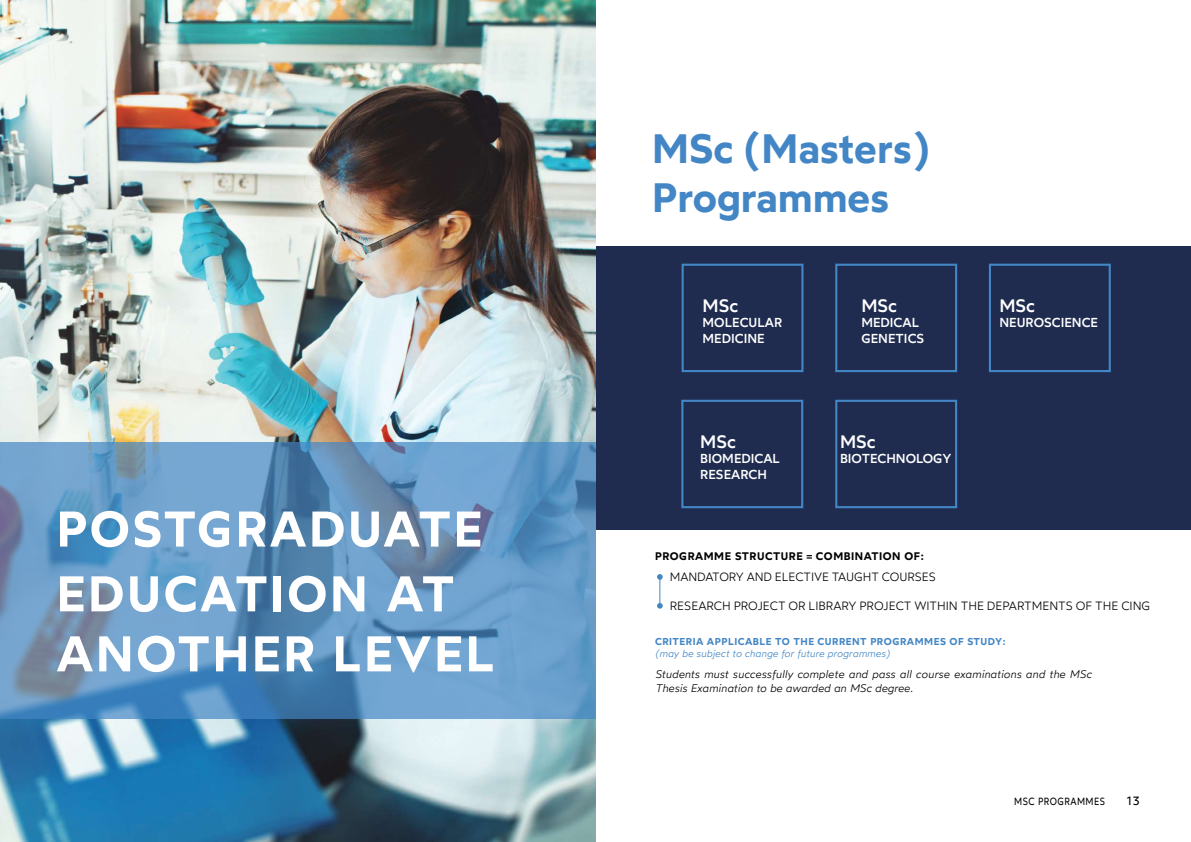
<style>
.page{position:relative;width:1191px;height:842px;background:#fff}
.page>*{position:absolute;margin:0;border:0;box-sizing:border-box;transform-origin:0 0}
.t1{font:600 50px/64.8px "Wotfard";color:#fff}
.t2{font:600 41px/49.2px "Wotfard";color:#4386c5}
.t3{font:500 18px "Wotfard";letter-spacing:-.01em;color:#fff}
.t4{font:500 13px/15.6px "Wotfard";color:#fff}
.t5{font:300 12px "Wotfard";letter-spacing:-.005em;color:#000}
.t6{font:12px "Wotfard";color:#000}
.t7{font:italic 300 11px/14px "Wotfard";letter-spacing:.005em;color:#000}
.t8{font:600 11px "Wotfard";letter-spacing:.05em;color:#000}
.t9{font:10.4px "Wotfard";color:#000;scale:.86 1}
.t10{font:600 10px "Wotfard";letter-spacing:.05em;color:#4386c5}
.t11{font:italic 300 10px "Wotfard";color:#4386c5}
</style>
<div class="page">
<div style="left:595px;top:247px;width:596px;height:283px;background:#1f2c4f"></div>
<div style="left:681px;top:264px;width:122px;height:108px;border:2px solid #4386c5"></div>
<div style="left:835px;top:264px;width:122px;height:108px;border:2px solid #4386c5"></div>
<div style="left:989px;top:264px;width:121px;height:108px;border:2px solid #4386c5"></div>
<div style="left:681px;top:400px;width:122px;height:108px;border:2px solid #4386c5"></div>
<div style="left:835px;top:400px;width:122px;height:108px;border:2px solid #4386c5"></div>
<svg style="left:657px;top:574px;width:5px;height:35px"></svg>
<img style="left:0;top:0;width:595px;height:842px">
<svg style="left:0;top:442px;width:595px;height:276px;background:#6496c1"></svg>
<h1 class="t1" style="left:57px;top:495px;width:37px">POSTGRADUATE<br>EDU</h1>
<h1 class="t1" style="left:164px;top:560px;width:257px">CATION AT</h1>
<h1 class="t1" style="left:57px;top:620px;width:38px">ANOTHER</h1>
<h1 class="t1" style="left:332px;top:620px;width:33px">LEVEL</h1>
<h2 class="t2" style="left:652px;top:122px;width:279px">MSC (MASTERS)<br>PROGRAMMES</h2>
<h3 class="t3" style="left:702px;top:294px;width:37px">MSC</h3>
<p class="t4" style="left:702px;top:315px;width:47px">MOLECULA</p>
<p class="t4" style="left:774px;top:315px;width:10px">R</p>
<p class="t4" style="left:702px;top:330px;width:27px">MEDICIN</p>
<p class="t4" style="left:757px;top:330px;width:9px">E</p>
<h3 class="t3" style="left:700px;top:430px;width:37px">MSC</h3>
<p class="t4" style="left:700px;top:451px;width:58px">BIOMEDICAL<br>RESEARCH</p>
<h3 class="t3" style="left:861px;top:294px;width:37px">MSC</h3>
<p class="t4" style="left:861px;top:315px;width:64px">MEDICAL<br>GENETICS</p>
<h3 class="t3" style="left:840px;top:430px;width:37px">MSC</h3>
<p class="t4" style="left:840px;top:451px;width:113px">BIOTECHNOLOGY</p>
<p class="t8" style="left:655px;top:549px;width:270px">PROGRAMM E STRUCTURE = COMBINATION OF:</p>
<p class="t5" style="left:670px;top:570px;width:10px">MANDATORY</p>
<p class="t5" style="left:746px;top:570px;width:10px">AND</p>
<p class="t5" style="left:775px;top:570px;width:8px">ELECTIVE</p>
<p class="t5" style="left:831px;top:570px;width:9px">TAUGHT</p>
<p class="t5" style="left:881px;top:570px;width:9px">COURSES</p>
<h3 class="t3" style="left:999px;top:294px;width:37px">MSC</h3>
<p class="t4" style="left:999px;top:315px;width:100px">N EUROSCI ENCE</p>
<p class="t5" style="left:670px;top:598px;width:9px">RESEARCH</p>
<p class="t5" style="left:733px;top:598px;width:9px">PROJECT</p>
<p class="t5" style="left:788px;top:598px;width:28px">OR LIBRARY</p>
<p class="t5" style="left:859px;top:598px;width:9px">PROJECT</p>
<p class="t5" style="left:914px;top:598px;width:237px">WITHIN THE DEPARTMENTS OF THE CING</p>
<p class="t10" style="left:655px;top:635px;width:352px">CRITERIA APPLICABLE TO THE CURRENT PROGRAMM ES OF STUDY:</p>
<p class="t11" style="left:655px;top:647px;width:236px">(may be subject to change for future programmes)</p>
<p class="t7" style="left:655px;top:667px;width:438px">Students must successfully complete and pass all course examinations and the MSc<br>Thesis Examination to be awarded an MSc degree.</p>
<p class="t9" style="left:1014px;top:795px;width:9px">MSC</p>
<p class="t9" style="left:1038px;top:795px;width:9px">PROGRAMMES</p>
<p class="t6" style="left:1126px;top:793px;width:15px">13</p>
</div>
